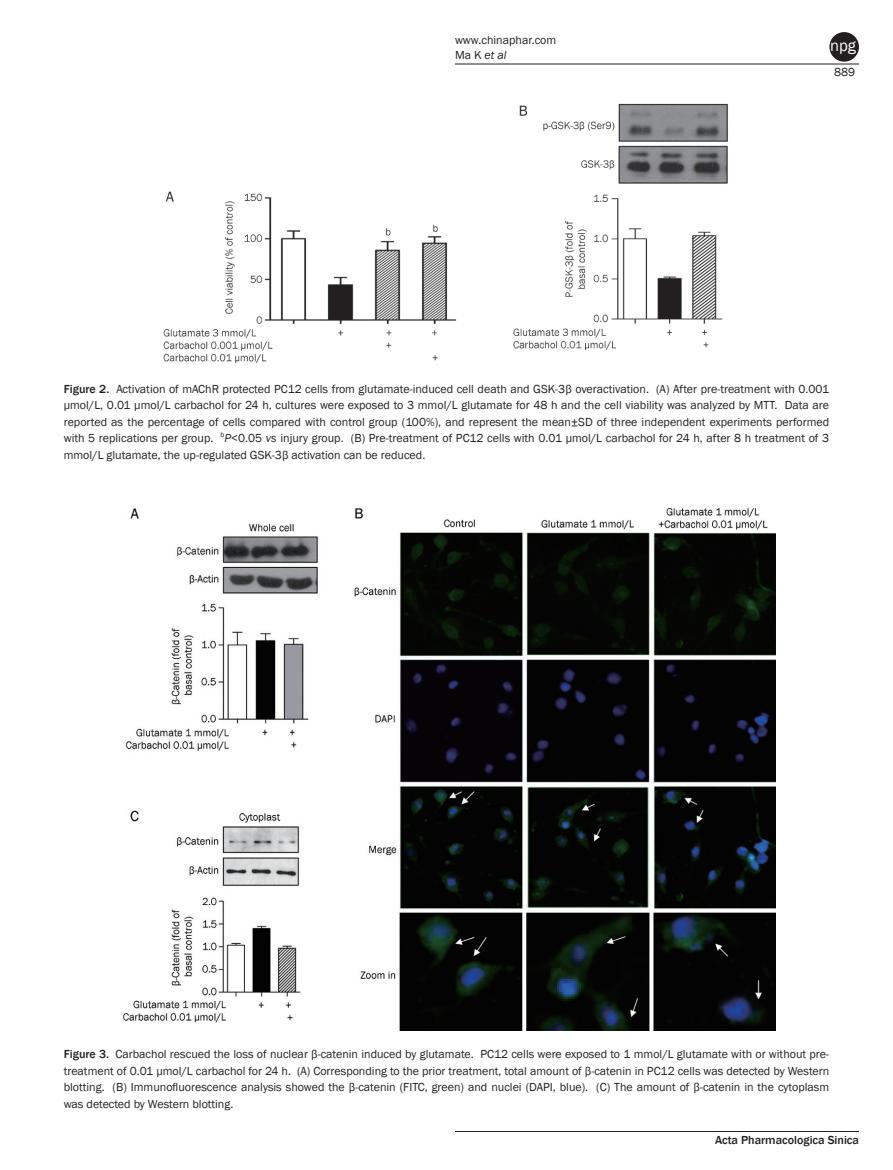
<style>
.page{position:relative;width:893px;height:1170px;background:#fff}
.page>*{position:absolute;margin:0;border:0;box-sizing:border-box;transform-origin:0 0}
.t1{font:16.5px "Franklin Gothic";color:#fff}
.t2{font:12px/16.5px "Franklin Gothic Book 2";color:#231f20}
.t3{font:12px/15px "Franklin Gothic";color:#231f20}
.t4{font:12px "Franklin Gothic Medium 2";color:#231f20}
.s1{font-style:italic}
.s2{font-family:"Franklin Gothic Medium 2"}
.s3{font-family:"Franklin Gothic"}
.s4{font-family:"Franklin Gothic";font-style:italic}
</style>
<div class="page">
<hr style="left:455px;top:64px;width:404px;height:1px;background:#231f20">
<hr style="left:455px;top:1131px;width:404px;height:1px;background:#231f20">
<div style="left:829px;top:32px;width:30px;height:30px;background:#231f20;border-radius:50%"></div>
<img style="left:163px;top:103px;width:565px;height:260px">
<img style="left:123px;top:507px;width:652px;height:523px">
<p class="t3" style="left:455px;top:32px;width:103px">www.chinaphar.com<br>Ma K <span class="s1">et al</span></p>
<h1 class="t1" style="left:830px;top:35px;width:27px">npg</h1>
<p class="t3" style="left:834px;top:65px;width:23px">889</p>
<p class="t2" style="left:64px;top:380px;width:767px"><span class="s2">Figure 2.</span> Activation of mAChR protected PC12 cells from glutamate-induced cell death and GSK-3β overactivation. (A) After pre-treatment with 0.001 μmol/L, 0.01 μmol/L carbachol for 24 h, cultures were exposed to 3 mmol/L glutamate for 48 h and the cell viability was analyzed by MTT. Data are</p>
<p class="t3" style="left:64px;top:414px;width:767px">reported as the percentage of cells compared with control group (100%), and represent the mean±SD of three independent experiments performed</p>
<p class="t2" style="left:64px;top:430px;width:767px"><span class="s3">with 5 replications per group.</span> <sup>b</sup><span class="s4">P</span><span class="s3">&lt;0.05</span> <span class="s4">vs</span> injury group. (B) Pre-treatment of PC12 cells with 0.01 μmol/L carbachol for 24 h, after 8 h treatment of 3 mmol/L glutamate, the up-regulated GSK-3β activation can be reduced.</p>
<p class="t2" style="left:64px;top:1045px;width:767px;text-align:justify"><span class="s2">Figure 3.</span> Carbachol rescued the loss of nuclear β-catenin induced by glutamate. PC12 cells were exposed to 1 mmol/L glutamate with or without pre&shy;treatment of 0.01 μmol/L carbachol for 24 h. (A) Corresponding to the prior treatment, total amount of β-catenin in PC12 cells was detected by Western blotting. (B) Immunofluorescence analysis showed the β-catenin (FITC, green) and nuclei (DAPI, blue). (C) The amount of β-catenin in the cytoplasm was detected by Western blotting.</p>
<p class="t4" style="left:715px;top:1132px;width:145px">Acta Pharmacologica Sinica</p>
</div>
